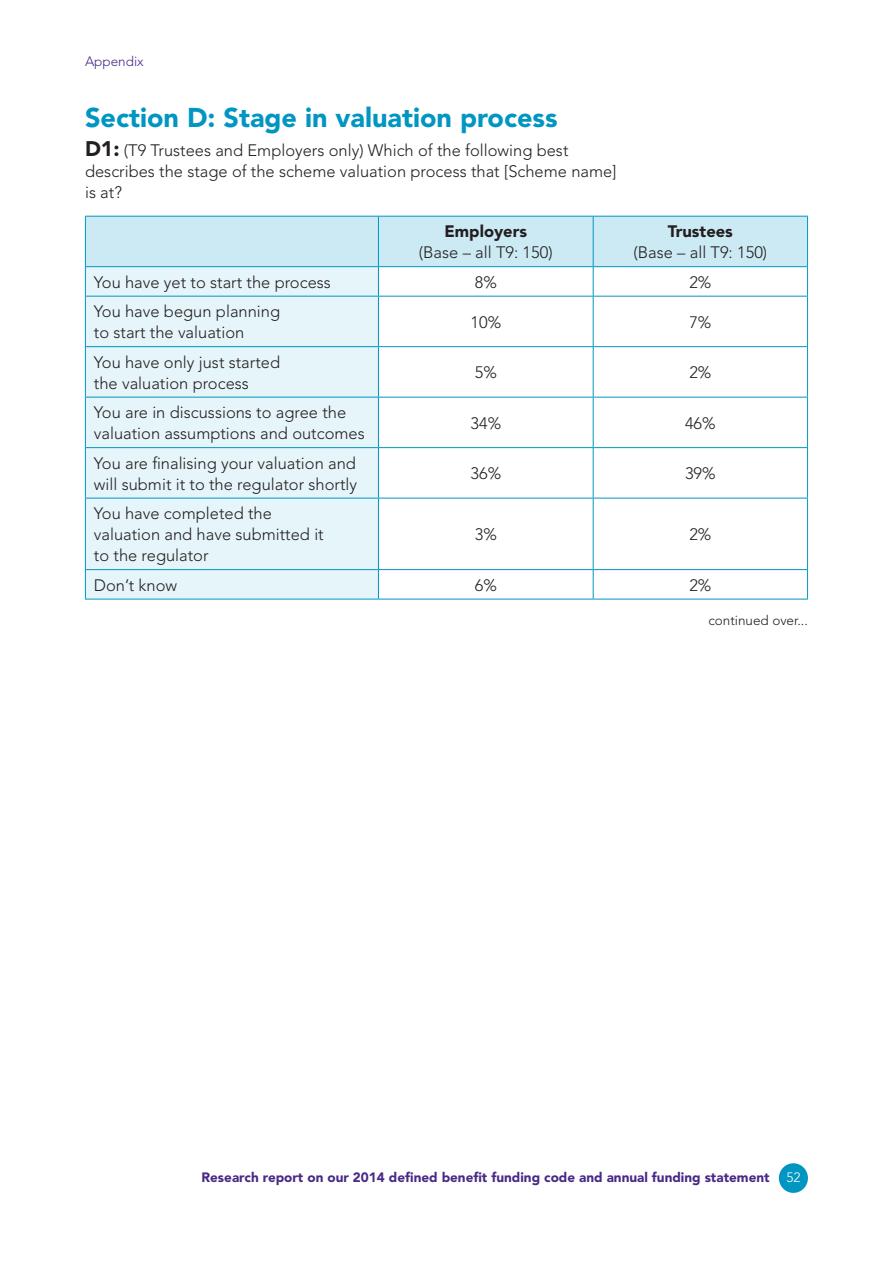
<style>
.page{position:relative;width:893px;height:1263px;background:#fff}
.page>*{position:absolute;margin:0;border:0;box-sizing:border-box;transform-origin:0 0}
.t1{font:900 27px "Avenir LT Std";color:#0096c1}
.t2{font:300 16.5px/21px "Avenir LT Std";color:#231f20}
.t3{font:900 16.5px "Avenir LT Std";color:#231f20}
.t4{font:900 13.5px "Avenir LT Std";color:#482a87}
.t5{font:300 13.5px "Avenir LT Std";color:#231f20}
.t6{font:300 13.5px "Avenir LT Std";color:#482a87}
.s1{font-weight:900;font-size:21px}
.s2{font-weight:300;color:#fff}
</style>
<div class="page">
<div style="left:779px;top:1163px;width:29px;height:30px;background:#0096c1;border-radius:50%"></div>
<div style="left:86px;top:297px;width:292px;height:302px;background:#e6f5f9"></div>
<hr style="left:378px;top:296px;width:215px;height:1px;background:#0096c1">
<hr style="left:378px;top:297px;width:1px;height:49px;background:#0096c1">
<hr style="left:593px;top:296px;width:215px;height:1px;background:#0096c1">
<hr style="left:593px;top:297px;width:1px;height:49px;background:#0096c1">
<hr style="left:807px;top:297px;width:1px;height:49px;background:#0096c1">
<hr style="left:378px;top:346px;width:215px;height:1px;background:#0096c1">
<hr style="left:378px;top:347px;width:1px;height:50px;background:#0096c1">
<hr style="left:593px;top:346px;width:215px;height:1px;background:#0096c1">
<hr style="left:593px;top:347px;width:1px;height:50px;background:#0096c1">
<hr style="left:807px;top:347px;width:1px;height:50px;background:#0096c1">
<hr style="left:378px;top:397px;width:215px;height:1px;background:#0096c1">
<hr style="left:378px;top:397px;width:1px;height:50px;background:#0096c1">
<hr style="left:593px;top:397px;width:215px;height:1px;background:#0096c1">
<hr style="left:593px;top:397px;width:1px;height:50px;background:#0096c1">
<hr style="left:807px;top:397px;width:1px;height:50px;background:#0096c1">
<hr style="left:378px;top:447px;width:215px;height:1px;background:#0096c1">
<hr style="left:378px;top:448px;width:1px;height:50px;background:#0096c1">
<hr style="left:593px;top:447px;width:215px;height:1px;background:#0096c1">
<hr style="left:593px;top:448px;width:1px;height:50px;background:#0096c1">
<hr style="left:807px;top:448px;width:1px;height:50px;background:#0096c1">
<hr style="left:378px;top:498px;width:215px;height:1px;background:#0096c1">
<hr style="left:378px;top:498px;width:1px;height:71px;background:#0096c1">
<hr style="left:593px;top:498px;width:215px;height:1px;background:#0096c1">
<hr style="left:593px;top:498px;width:1px;height:71px;background:#0096c1">
<hr style="left:807px;top:498px;width:1px;height:71px;background:#0096c1">
<hr style="left:378px;top:569px;width:215px;height:1px;background:#0096c1">
<svg style="left:378px;top:570px;width:1px;height:29px"></svg>
<hr style="left:593px;top:569px;width:215px;height:1px;background:#0096c1">
<svg style="left:593px;top:570px;width:1px;height:29px"></svg>
<svg style="left:807px;top:570px;width:1px;height:29px"></svg>
<hr style="left:378px;top:599px;width:215px;height:1px;background:#0096c1">
<hr style="left:593px;top:599px;width:215px;height:1px;background:#0096c1">
<svg style="left:85px;top:216px;width:723px;height:80px"></svg>
<hr style="left:85px;top:296px;width:293px;height:1px;background:#0096c1">
<hr style="left:85px;top:297px;width:1px;height:49px;background:#0096c1">
<hr style="left:85px;top:346px;width:293px;height:1px;background:#0096c1">
<hr style="left:85px;top:347px;width:1px;height:50px;background:#0096c1">
<hr style="left:85px;top:397px;width:293px;height:1px;background:#0096c1">
<hr style="left:85px;top:397px;width:1px;height:50px;background:#0096c1">
<hr style="left:85px;top:447px;width:293px;height:1px;background:#0096c1">
<hr style="left:85px;top:448px;width:1px;height:50px;background:#0096c1">
<hr style="left:85px;top:498px;width:293px;height:1px;background:#0096c1">
<hr style="left:85px;top:498px;width:1px;height:71px;background:#0096c1">
<hr style="left:85px;top:569px;width:293px;height:1px;background:#0096c1">
<svg style="left:85px;top:570px;width:1px;height:29px"></svg>
<hr style="left:85px;top:599px;width:293px;height:1px;background:#0096c1">
<p class="t6" style="left:85px;top:53px;width:60px">Appendix</p>
<h1 class="t1" style="left:85px;top:101px;width:474px">Section D: Stage in valuation process</h1>
<p class="t2" style="left:85px;top:140px;width:533px"><span class="s1">D1:</span> (T9 Trustees and Employers only) Which of the following best describes the stage of the scheme valuation process that [Scheme name] is at?</p>
<p class="t3" style="left:445px;top:221px;width:84px">Employers</p>
<p class="t2" style="left:419px;top:242px;width:135px">(Base – all T9: 150)</p>
<p class="t3" style="left:668px;top:221px;width:67px">Trustees</p>
<p class="t2" style="left:633px;top:242px;width:135px">(Base – all T9: 150)</p>
<p class="t2" style="left:94px;top:272px;width:238px">You have yet to start the process</p>
<p class="t2" style="left:475px;top:272px;width:24px">8%</p>
<p class="t2" style="left:689px;top:272px;width:24px">2%</p>
<p class="t2" style="left:94px;top:301px;width:188px">You have begun planning to start the valuation</p>
<p class="t2" style="left:470px;top:312px;width:32px">10%</p>
<p class="t2" style="left:689px;top:312px;width:24px">7%</p>
<p class="t2" style="left:94px;top:351px;width:188px">You have only just started the valuation process</p>
<p class="t2" style="left:475px;top:362px;width:24px">5%</p>
<p class="t2" style="left:689px;top:362px;width:24px">2%</p>
<p class="t2" style="left:94px;top:402px;width:272px">You are in discussions to agree the valuation assumptions and outcomes</p>
<p class="t2" style="left:470px;top:412px;width:32px">34%</p>
<p class="t2" style="left:685px;top:412px;width:32px">46%</p>
<p class="t2" style="left:94px;top:452px;width:265px">You are finalising your valuation and will submit it to the regulator shortly</p>
<p class="t2" style="left:470px;top:463px;width:32px">36%</p>
<p class="t2" style="left:685px;top:463px;width:32px">39%</p>
<p class="t2" style="left:94px;top:503px;width:231px">You have completed the valuation and have submitted it to the regulator</p>
<p class="t2" style="left:475px;top:524px;width:24px">3%</p>
<p class="t2" style="left:689px;top:524px;width:24px">2%</p>
<p class="t2" style="left:94px;top:574px;width:85px">Don’t know</p>
<p class="t2" style="left:475px;top:574px;width:24px">6%</p>
<p class="t2" style="left:689px;top:574px;width:24px">2%</p>
<p class="t5" style="left:708px;top:612px;width:101px">continued over...</p>
<p class="t4" style="left:201px;top:1169px;width:600px">Research report on our 2014 defined benefit funding code and annual funding statement <span class="s2">52</span></p>
</div>
